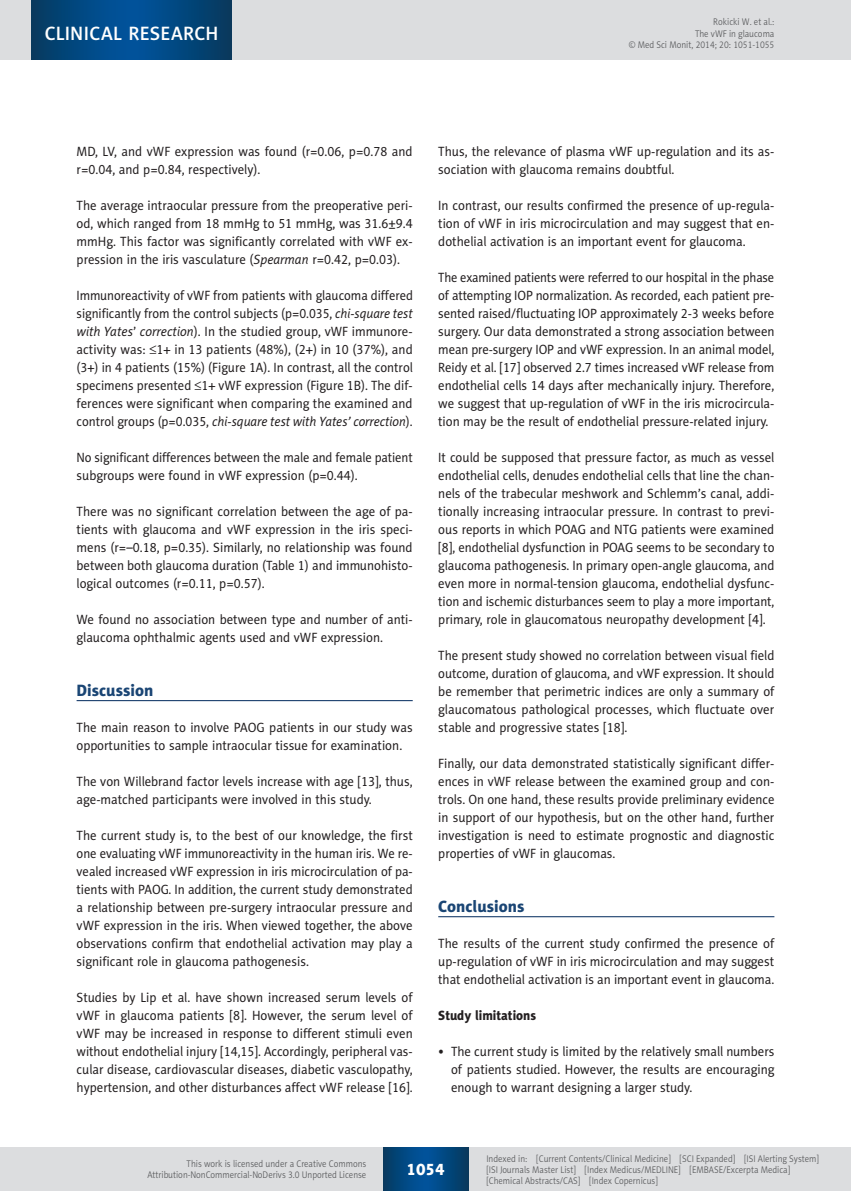
<style>
.page{position:relative;width:851px;height:1191px;background:#fff}
.page>*{position:absolute;margin:0;border:0;box-sizing:border-box;transform-origin:0 0}
.t1{font:19.5px "Naomi Sans EFN Medium";letter-spacing:.015em;color:#fff}
.MSM_Headline_1{font:16.5px "Naomi Sans EFN Heavy";color:#1a4574}
.t2{font:16.5px "Naomi Sans EFN Heavy";color:#fff}
.MSM_Body{font:13.5px/18px "Naomi Sans EFN";color:#231f20;text-align:justify;scale:.95 1}
.MSM_Body-2{font:13.5px/18px "Naomi Sans EFN";color:#231f20;text-align:justify;scale:.93 1}
.MSM_Body-3{font:13.5px/18px "Naomi Sans EFN";color:#231f20;text-align:justify;scale:.92 1}
.MSM_Headline_2{font:13.5px "Naomi Sans EFN Heavy";color:#231f20;scale:.95 1}
.t3{font:9.75px/11.2px "Naomi Sans EFN Light";color:#57585a;text-align:right;scale:.9 1}
.s1{font-style:italic}
.s2{font-family:"Standard Sym L"}
</style>
<div class="page">
<hr style="left:77px;top:700px;width:335px;height:1px;background:#00295c">
<hr style="left:438px;top:916px;width:336px;height:1px;background:#00295c">
<div style="left:0;top:1148px;width:850px;height:43px;background:#dcdddf"></div>
<svg style="left:383px;top:1147px;width:85px;height:43px;background:#02477e"></svg>
<div style="left:0;top:0;width:850px;height:60px;background:#dcdddf"></div>
<hr style="left:850px;top:0;width:1px;height:60px;background:#dcdddf">
<svg style="left:32px;top:0;width:200px;height:60px;background:#02477e"></svg>
<h1 class="t1" style="left:45px;top:22px;width:175px">CLINICAL RESEARCH</h1>
<p class="t3" style="left:628px;top:16px;width:163px">Rokicki W. et al.:<br>The vWF in glaucoma<br>© Med Sci Monit, 2014; 20: 1051-1055</p>
<p class="MSM_Body" style="left:77px;top:142px;width:355px">MD, LV, and vWF expression was found (r=0.06, p=0.78 and r=0.04, and p=0.84, respectively).</p>
<p class="MSM_Body" style="left:77px;top:196px;width:355px">The average intraocular pressure from the preoperative peri&shy;od, which ranged from 18 mmHg to 51 mmHg, was 31.6±9.4 mmHg. This factor was significantly correlated with vWF ex&shy;pression in the iris vasculature (<span class="s1">Spearman</span> r=0.42, p=0.03).</p>
<p class="MSM_Body-2" style="left:77px;top:286px;width:363px">Immunoreactivity of vWF from patients with glaucoma differed significantly from the control subjects (p=0.035, <span class="s1">chi-square test with Yates</span>’ <span class="s1">correction</span>). In the studied group, vWF immunore&shy;activity was: <span class="s2">£</span>1+ in 13 patients (48%), (2+) in 10 (37%), and (3+) in 4 patients (15%) (Figure 1A). In contrast, all the control specimens presented <span class="s2">£</span>1+ vWF expression (Figure 1B). The dif&shy;ferences were significant when comparing the examined and control groups (p=0.035, <span class="s1">chi-square test with Yates’ correction</span>).</p>
<p class="MSM_Body-2" style="left:77px;top:448px;width:363px">No significant differences between the male and female patient subgroups were found in vWF expression (p=0.44).</p>
<p class="MSM_Body" style="left:77px;top:502px;width:355px">There was no significant correlation between the age of pa&shy;tients with glaucoma and vWF expression in the iris speci&shy;mens (r=–0.18, p=0.35). Similarly, no relationship was found between both glaucoma duration (Table 1) and immunohisto&shy;logical outcomes (r=0.11, p=0.57).</p>
<p class="MSM_Body" style="left:77px;top:610px;width:355px">We found no association between type and number of anti&shy;glaucoma ophthalmic agents used and vWF expression.</p>
<p class="MSM_Headline_1" style="left:77px;top:680px;width:78px">Discussion</p>
<p class="MSM_Body" style="left:77px;top:718px;width:355px">The main reason to involve PAOG patients in our study was opportunities to sample intraocular tissue for examination.</p>
<p class="MSM_Body" style="left:77px;top:772px;width:355px">The von Willebrand factor levels increase with age [13], thus, age-matched participants were involved in this study.</p>
<p class="MSM_Body" style="left:77px;top:826px;width:355px">The current study is, to the best of our knowledge, the first one evaluating vWF immunoreactivity in the human iris. We re&shy;vealed increased vWF expression in iris microcirculation of pa&shy;tients with PAOG. In addition, the current study demonstrated a relationship between pre-surgery intraocular pressure and vWF expression in the iris. When viewed together, the above observations confirm that endothelial activation may play a significant role in glaucoma pathogenesis.</p>
<p class="MSM_Body" style="left:77px;top:988px;width:355px">Studies by Lip et al. have shown increased serum levels of vWF in glaucoma patients [8]. However, the serum level of vWF may be increased in response to different stimuli even without endothelial injury [14,15]. Accordingly, peripheral vas&shy;cular disease, cardiovascular diseases, diabetic vasculopathy, hypertension, and other disturbances affect vWF release [16].</p>
<p class="MSM_Body" style="left:438px;top:142px;width:355px">Thus, the relevance of plasma vWF up-regulation and its as&shy;sociation with glaucoma remains doubtful.</p>
<p class="MSM_Body" style="left:438px;top:196px;width:355px">In contrast, our results confirmed the presence of up-regula&shy;tion of vWF in iris microcirculation and may suggest that en&shy;dothelial activation is an important event for glaucoma.</p>
<p class="MSM_Body-3" style="left:438px;top:268px;width:367px">The examined patients were referred to our hospital in the phase of attempting IOP normalization. As recorded, each patient pre&shy;sented raised/fluctuating IOP approximately 2-3 weeks before surgery. Our data demonstrated a strong association between mean pre-surgery IOP and vWF expression. In an animal model, Reidy et al. [17] observed 2.7 times increased vWF release from endothelial cells 14 days after mechanically injury. Therefore, we suggest that up-regulation of vWF in the iris microcircula&shy;tion may be the result of endothelial pressure-related injury.</p>
<p class="MSM_Body" style="left:438px;top:448px;width:355px">It could be supposed that pressure factor, as much as vessel endothelial cells, denudes endothelial cells that line the chan&shy;nels of the trabecular meshwork and Schlemm’s canal, addi&shy;tionally increasing intraocular pressure. In contrast to previ&shy;ous reports in which POAG and NTG patients were examined [8], endothelial dysfunction in POAG seems to be secondary to glaucoma pathogenesis. In primary open-angle glaucoma, and even more in normal-tension glaucoma, endothelial dysfunc&shy;tion and ischemic disturbances seem to play a more important, primary, role in glaucomatous neuropathy development [4].</p>
<p class="MSM_Body" style="left:438px;top:646px;width:355px">The present study showed no correlation between visual field outcome, duration of glaucoma, and vWF expression. It should be remember that perimetric indices are only a summary of glaucomatous pathological processes, which fluctuate over stable and progressive states [18].</p>
<p class="MSM_Body" style="left:438px;top:754px;width:355px">Finally, our data demonstrated statistically significant differ&shy;ences in vWF release between the examined group and con&shy;trols. On one hand, these results provide preliminary evidence in support of our hypothesis, but on the other hand, further investigation is need to estimate prognostic and diagnostic properties of vWF in glaucomas.</p>
<p class="MSM_Headline_1" style="left:438px;top:896px;width:88px">Conclusions</p>
<p class="MSM_Body" style="left:438px;top:934px;width:355px">The results of the current study confirmed the presence of up-regulation of vWF in iris microcirculation and may suggest that endothelial activation is an important event in glaucoma.</p>
<p class="MSM_Headline_2" style="left:438px;top:1007px;width:105px">Study limitations</p>
<p class="MSM_Body" style="left:451px;top:1042px;width:342px;text-indent:-13px">• The current study is limited by the relatively small numbers of patients studied. However, the results are encouraging enough to warrant designing a larger study.</p>
<p class="t3" style="left:147px;top:1158px;width:245px">This work is licensed under a Creative Commons<br>Attribution-NonCommercial-NoDerivs 3.0 Unported License</p>
<p class="t2" style="left:406px;top:1159px;width:40px">1054</p>
<p class="t3" style="left:486px;top:1152px;width:371px;text-align:left">Indexed in: [Current Contents/Clinical Medicine] [SCI Expanded] [ISI Alerting System] [ISI Journals Master List] [Index Medicus/MEDLINE] [EMBASE/Excerpta Medica] [Chemical Abstracts/CAS] [Index Copernicus]</p>
</div>
